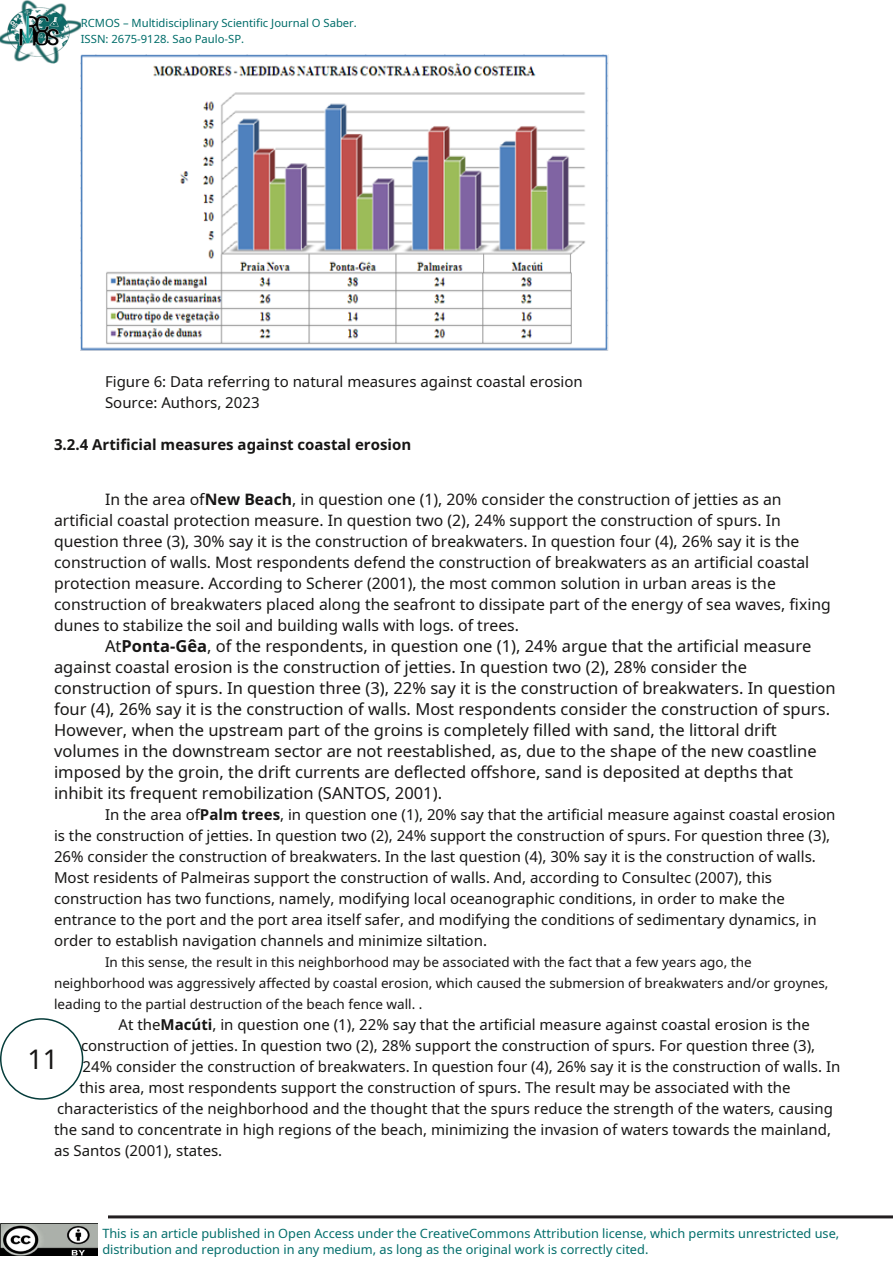
<style>
.page{position:relative;width:893px;height:1263px;background:#fff}
.page>*{position:absolute;margin:0;border:0;box-sizing:border-box;transform-origin:0 0}
.t1{font:27px "Noto Sans";color:#171615}
.t2{font:16.5px/21px "Noto Sans";color:#171615}
.t3{font:15.75px/21px "Noto Sans";color:#171615}
.t4{font:15px/21px "Noto Sans";color:#171615}
.t5{font:700 15px "Noto Sans";color:#171615}
.t6{font:13.5px/21px "Noto Sans";color:#171615}
.t7{font:12.75px/16.5px "Noto Sans";color:#006d6a}
.t8{font:11.25px/16.5px "Noto Sans";color:#006d6a}
.s1{font-weight:700}
</style>
<div class="page">
<img style="left:0;top:1224px;width:97px;height:32px">
<img style="left:0;top:0;width:81px;height:65px">
<div style="left:0;top:1018px;width:83px;height:82px;border:2px solid #053c3a;border-radius:50%"></div>
<hr style="left:108px;top:1215px;width:785px;height:3px;background:#231f20">
<img style="left:81px;top:54px;width:527px;height:297px">
<p class="t8" style="left:81px;top:14px;width:278px">RCMOS – Multidisciplinary Scientific Journal O Saber.<br>ISSN: 2675-9128. Sao Paulo-SP.</p>
<p class="t4" style="left:105px;top:371px;width:479px">Figure 6: Data referring to natural measures against coastal erosion<br>Source: Authors, 2023</p>
<p class="t5" style="left:54px;top:434px;width:359px">3.2.4 Artificial measures against coastal erosion</p>
<p class="t3" style="left:54px;top:488px;width:778px;text-indent:51px">In the area of<span class="s1">New Beach</span>, in question one (1), 20% consider the construction of jetties as an artificial coastal protection measure. In question two (2), 24% support the construction of spurs. In question three (3), 30% say it is the construction of breakwaters. In question four (4), 26% say it is the construction of walls. Most respondents defend the construction of breakwaters as an artificial coastal protection measure. According to Scherer (2001), the most common solution in urban areas is the construction of breakwaters placed along the seafront to dissipate part of the energy of sea waves, fixing dunes to stabilize the soil and building walls with logs. of trees.</p>
<p class="t2" style="left:54px;top:635px;width:783px;text-indent:51px">At<span class="s1">Ponta-Gêa</span>, of the respondents, in question one (1), 24% argue that the artificial measure against coastal erosion is the construction of jetties. In question two (2), 28% consider the construction of spurs. In question three (3), 22% say it is the construction of breakwaters. In question four (4), 26% say it is the construction of walls. Most respondents consider the construction of spurs.<br>However, when the upstream part of the groins is completely filled with sand, the littoral drift volumes in the downstream sector are not reestablished, as, due to the shape of the new coastline imposed by the groin, the drift currents are deflected offshore, sand is deposited at depths that inhibit its frequent remobilization (SANTOS, 2001).</p>
<p class="t4" style="left:54px;top:804px;width:783px;text-indent:51px">In the area of<span class="s1">Palm trees</span>, in question one (1), 20% say that the artificial measure against coastal erosion is the construction of jetties. In question two (2), 24% support the construction of spurs. For question three (3), 26% consider the construction of breakwaters. In the last question (4), 30% say it is the construction of walls.<br>Most residents of Palmeiras support the construction of walls. And, according to Consultec (2007), this construction has two functions, namely, modifying local oceanographic conditions, in order to make the entrance to the port and the port area itself safer, and modifying the conditions of sedimentary dynamics, in order to establish navigation channels and minimize siltation.</p>
<p class="t6" style="left:54px;top:951px;width:776px;text-indent:51px">In this sense, the result in this neighborhood may be associated with the fact that a few years ago, the neighborhood was aggressively affected by coastal erosion, which caused the submersion of breakwaters and/or groynes, leading to the partial destruction of the beach fence wall. .</p>
<p class="t4" style="left:119px;top:1014px;width:693px">At the<span class="s1">Macúti</span>, in question one (1), 22% say that the artificial measure against coastal erosion is the</p>
<p class="t4" style="left:81px;top:1035px;width:736px">construction of jetties. In question two (2), 28% support the construction of spurs. For question three (3),</p>
<p class="t4" style="left:82px;top:1056px;width:759px">24% consider the construction of breakwaters. In question four (4), 26% say it is the construction of walls. In</p>
<p class="t4" style="left:80px;top:1077px;width:713px">this area, most respondents support the construction of spurs. The result may be associated with the</p>
<p class="t4" style="left:57px;top:1098px;width:777px">characteristics of the neighborhood and the thought that the spurs reduce the strength of the waters, causing</p>
<p class="t4" style="left:54px;top:1119px;width:779px">the sand to concentrate in high regions of the beach, minimizing the invasion of waters towards the mainland,</p>
<p class="t4" style="left:54px;top:1140px;width:170px">as Santos (2001), states.</p>
<h1 class="t1" style="left:27px;top:1040px;width:32px">11</h1>
<p class="t7" style="left:102px;top:1225px;width:738px">This is an article published in Open Access under the CreativeCommons Attribution license, which permits unrestricted use, distribution and reproduction in any medium, as long as the original work is correctly cited.</p>
</div>
